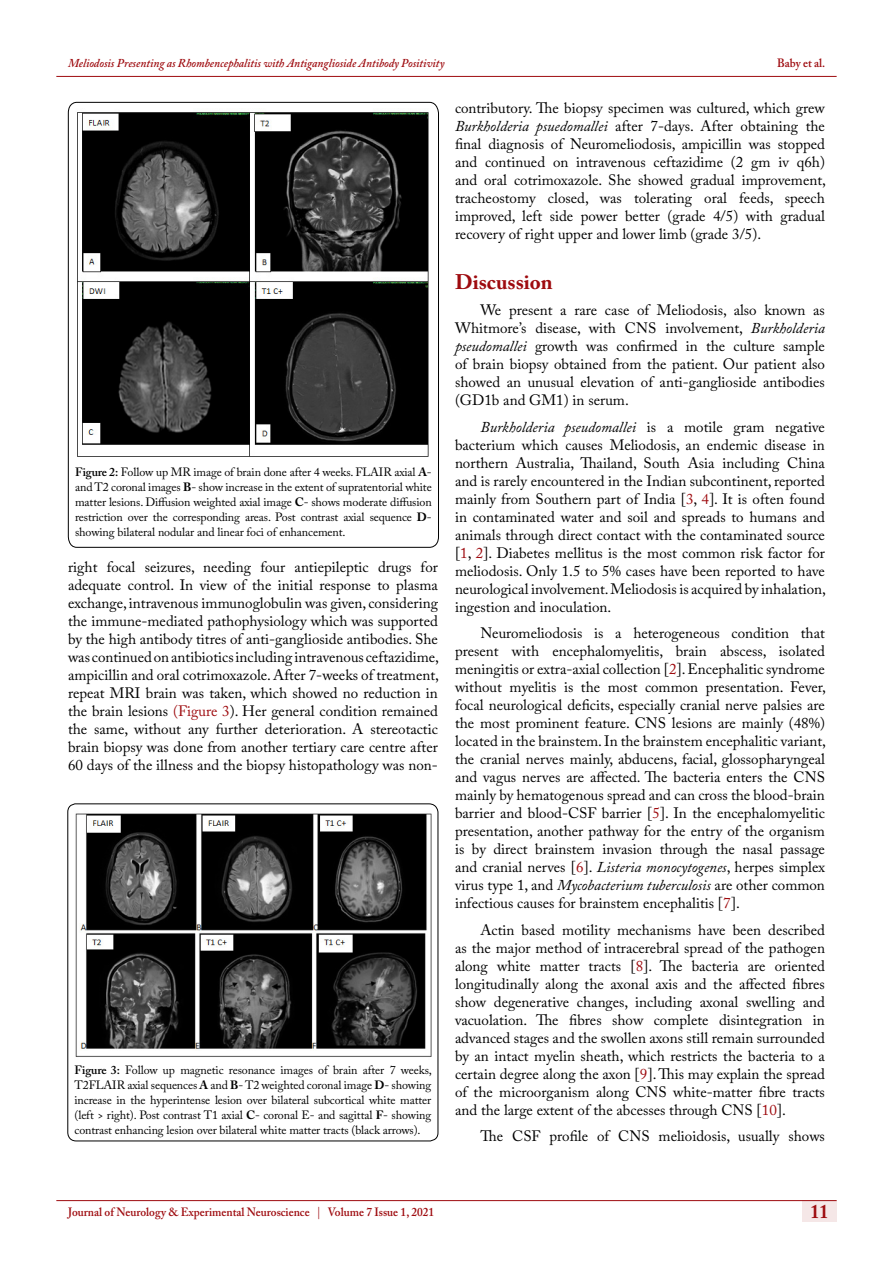
<style>
.page{position:relative;width:893px;height:1263px;background:#fff}
.page>*{position:absolute;margin:0;border:0;box-sizing:border-box;transform-origin:0 0}
.t1{font:700 21px "Adobe Caslon Pro";color:#9e0b0f}
.t2{font:700 19.5px "Adobe Caslon Pro";color:#9e0b0f;scale:.9 1}
.t3{font:15px/18px "Adobe Caslon Pro";color:#000;text-align:justify}
.t4{font:12px/15px "Adobe Caslon Pro";letter-spacing:-.01em;color:#000;text-align:justify}
.t5{font:italic 600 12px "Adobe Caslon Pro";color:#9e0b0f;scale:.95 1}
.t6{font:600 12px "Adobe Caslon Pro";color:#9e0b0f;scale:.95 1}
.s1{font-weight:600}
.s2{font-weight:700}
.s3{color:#9e0b0f}
.s4{font-style:italic}
.s5{color:#ac2f33}
</style>
<div class="page">
<div style="left:802px;top:1200px;width:35px;height:21px;background:#f5e7e7"></div>
<hr style="left:56px;top:1200px;width:781px;height:1px;background:#9e0b0f">
<hr style="left:56px;top:76px;width:781px;height:1px;background:#9e0b0f">
<svg style="left:68px;top:102px;width:371px;height:446px"></svg>
<img style="left:75px;top:109px;width:357px;height:352px">
<div style="left:67px;top:803px;width:371px;height:338px;border:1px solid #000;border-radius:8px"></div>
<img style="left:75px;top:813px;width:356px;height:244px">
<p class="t5" style="left:68px;top:56px;width:398px">Meliodosis Presenting as Rhombencephalitis with Antiganglioside Antibody Positivity</p>
<p class="t6" style="left:777px;top:56px;width:52px">Baby et al.</p>
<p class="t4" style="left:75px;top:464px;width:358px"><span class="s1">Figure 2:</span> Follow up MR image of brain done after 4 weeks. FLAIR axial <span class="s2">A&shy;</span>and T2 coronal images <span class="s2">B</span>- show increase in the extent of supratentorial white matter lesions. Diffusion weighted axial image <span class="s2">C</span>- shows moderate diffusion restriction over the corresponding areas. Post contrast axial sequence <span class="s2">D&shy;</span>showing bilateral nodular and linear foci of enhancement.</p>
<p class="t3" style="left:68px;top:558px;width:372px">right focal seizures, needing four antiepileptic drugs for adequate control. In view of the initial response to plasma exchange, intravenous immunoglobulin was given, considering the immune-mediated pathophysiology which was supported by the high antibody titres of anti-ganglioside antibodies. She was continued on antibiotics including intravenous ceftazidime, ampicillin and oral cotrimoxazole. After 7-weeks of treatment, repeat MRI brain was taken, which showed no reduction in the brain lesions <span class="s3">(Figure 3</span>). Her general condition remained the same, without any further deterioration. A stereotactic brain biopsy was done from another tertiary care centre after 60 days of the illness and the biopsy histopathology was non-</p>
<p class="t4" style="left:75px;top:1062px;width:359px"><span class="s1">Figure 3:</span> Follow up magnetic resonance images of brain after 7 weeks, T2FLAIR axial sequences <span class="s2">A</span> and <span class="s2">B</span>- T2 weighted coronal image <span class="s2">D</span>- showing increase in the hyperintense lesion over bilateral subcortical white matter (left &gt; right). Post contrast T1 axial <span class="s2">C</span>- coronal E- and sagittal <span class="s2">F</span>- showing contrast enhancing lesion over bilateral white matter tracts (black arrows).</p>
<p class="t3" style="left:455px;top:99px;width:372px">contributory. The biopsy specimen was cultured, which grew <span class="s4">Burkholderia psuedomallei</span> after 7-days. After obtaining the final diagnosis of Neuromeliodosis, ampicillin was stopped and continued on intravenous ceftazidime (2 gm iv q6h) and oral cotrimoxazole. She showed gradual improvement, tracheostomy closed, was tolerating oral feeds, speech improved, left side power better (grade 4/5) with gradual recovery of right upper and lower limb (grade 3/5).</p>
<h1 class="t1" style="left:455px;top:269px;width:99px">Discussion</h1>
<p class="t3" style="left:455px;top:301px;width:371px;text-indent:26px">We present a rare case of Meliodosis, also known as Whitmore’s disease, with CNS involvement, <span class="s4">Burkholderia pseudomallei</span> growth was confirmed in the culture sample of brain biopsy obtained from the patient. Our patient also showed an unusual elevation of anti-ganglioside antibodies (GD1b and GM1) in serum.</p>
<p class="t3" style="left:455px;top:417px;width:372px;text-indent:26px"><span class="s4">Burkholderia pseudomallei</span> is a motile gram negative bacterium which causes Meliodosis, an endemic disease in northern Australia, Thailand, South Asia including China and is rarely encountered in the Indian subcontinent, reported mainly from Southern part of India [<span class="s3">3</span>, <span class="s3">4</span>]. It is often found in contaminated water and soil and spreads to humans and animals through direct contact with the contaminated source [<span class="s3">1</span>, <span class="s3">2</span>]. Diabetes mellitus is the most common risk factor for meliodosis. Only 1.5 to 5% cases have been reported to have neurological involvement. Meliodosis is acquired by inhalation, ingestion and inoculation.</p>
<p class="t3" style="left:455px;top:624px;width:372px;text-indent:26px">Neuromeliodosis is a heterogeneous condition that present with encephalomyelitis, brain abscess, isolated meningitis or extra-axial collection [<span class="s3">2</span>]. Encephalitic syndrome without myelitis is the most common presentation. Fever, focal neurological deficits, especially cranial nerve palsies are the most prominent feature. CNS lesions are mainly (48%) located in the brainstem. In the brainstem encephalitic variant, the cranial nerves mainly, abducens, facial, glossopharyngeal and vagus nerves are affected. The bacteria enters the CNS mainly by hematogenous spread and can cross the blood-brain barrier and blood-CSF barrier [<span class="s3">5</span>]. In the encephalomyelitic presentation, another pathway for the entry of the organism is by direct brainstem invasion through the nasal passage and cranial nerves [<span class="s3">6</span>]. <span class="s4">Listeria monocytogenes</span>, herpes simplex virus type 1, and <span class="s4">Mycobacterium tuberculosis</span> are other common infectious causes for brainstem encephalitis [<span class="s3">7</span>].</p>
<p class="t3" style="left:455px;top:920px;width:371px;text-indent:26px">Actin based motility mechanisms have been described as the major method of intracerebral spread of the pathogen along white matter tracts [<span class="s3">8</span>]. The bacteria are oriented longitudinally along the axonal axis and the affected fibres show degenerative changes, including axonal swelling and vacuolation. The fibres show complete disintegration in advanced stages and the swollen axons still remain surrounded by an intact myelin sheath, which restricts the bacteria to a certain degree along the axon [<span class="s3">9</span>]. This may explain the spread of the microorganism along CNS white-matter fibre tracts and the large extent of the abcesses through CNS [<span class="s3">10</span>].</p>
<p class="t3" style="left:480px;top:1127px;width:346px">The CSF profile of CNS melioidosis, usually shows</p>
<p class="t6" style="left:68px;top:1204px;width:387px">Journal of Neurology &amp; Experimental Neuroscience <span class="s5">|</span> Volume 7 Issue 1, 2021</p>
<h2 class="t2" style="left:811px;top:1200px;width:21px">11</h2>
</div>
